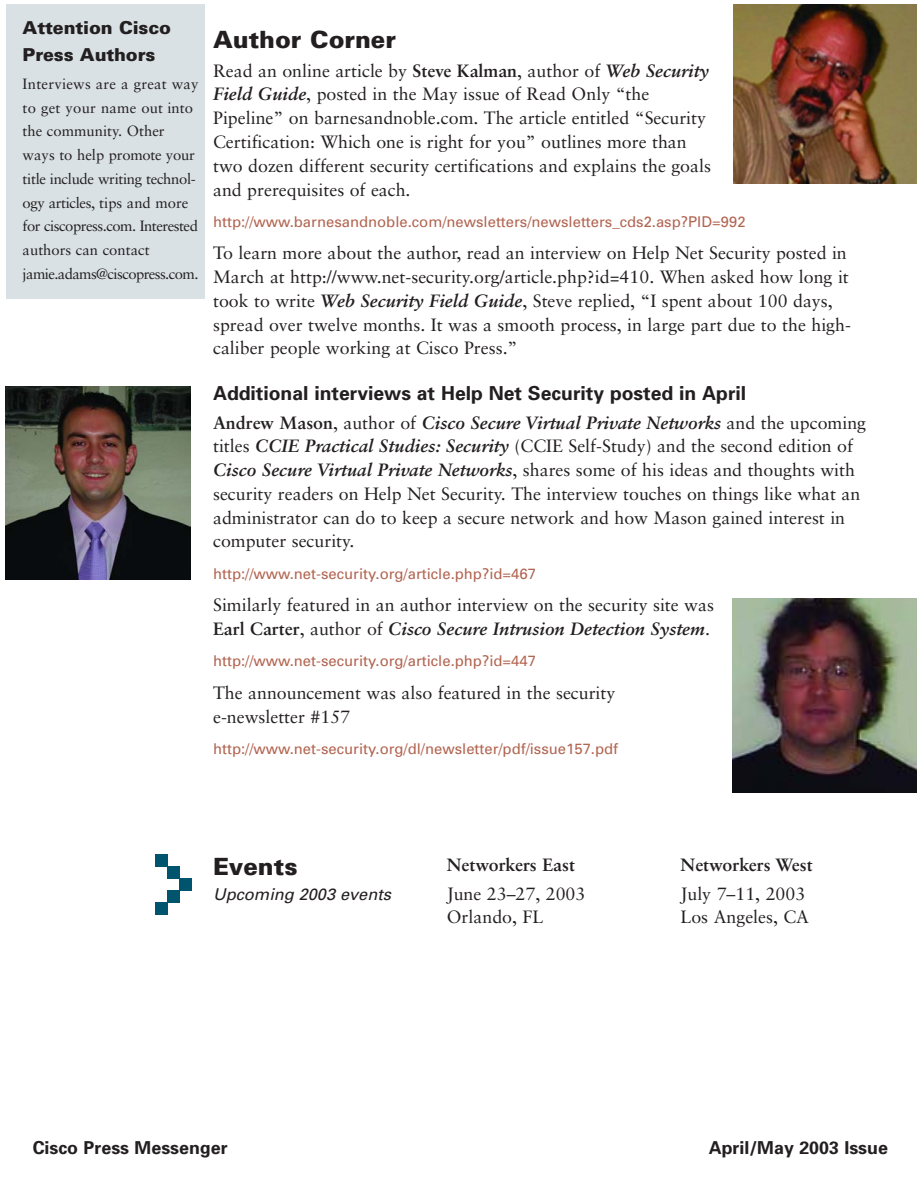
<style>
.page{position:relative;width:918px;height:1188px;background:#fff}
.page>*{position:absolute;margin:0;border:0;box-sizing:border-box;transform-origin:0 0}
.t1{font:900 23.7px "Univers";color:#231f20}
.t2{font:700 19.35px "Univers";color:#231f20}
.t3{font:17.85px/23.7px "Sabon";color:#231f20}
.t4{font:17.85px "Sabon Bold Italic Os F";color:#231f20}
.t5{font:700 17.85px "Univers";color:#231f20}
.t6{font:17.85px "Sabon Bold Os F";color:#231f20}
.t7{font:900 17.85px/26.7px "Univers";letter-spacing:-.005em;color:#231f20}
.t8{font:italic 16.35px "Univers";color:#231f20}
.t9{font:14.85px "Univers";color:#b26551}
.t10{font:14.85px/23.7px "Sabon";letter-spacing:-.015em;color:#231f20}
.s1{font-family:"Sabon Bold Os F"}
.s2{font-family:"Sabon Bold Italic Os F"}
.s3{font-family:"Sabon"}
</style>
<div class="page">
<div style="left:6px;top:5px;width:198px;height:294px;background:#d9e1e4"></div>
<div style="left:168px;top:866px;width:12px;height:13px;background:#00546d"></div>
<div style="left:180px;top:879px;width:12px;height:12px;background:#00546d"></div>
<div style="left:155px;top:854px;width:13px;height:12px;background:#00546d"></div>
<div style="left:168px;top:891px;width:12px;height:12px;background:#00546d"></div>
<div style="left:155px;top:903px;width:13px;height:12px;background:#00546d"></div>
<img style="left:734px;top:5px;width:182px;height:179px">
<img style="left:6px;top:386px;width:184px;height:194px">
<img style="left:732px;top:598px;width:184px;height:194px">
<p class="t7" style="left:23px;top:16px;width:150px">Attention Cisco<br>Press Authors</p>
<p class="t10" style="left:23px;top:73px;width:178px">Interviews are a great way to get your name out into the community. Other ways to help promote your title include writing technol&shy;ogy articles, tips and more for ciscopress.com. Interested authors can contact jamie.adams@ciscopress.com.</p>
<h1 class="t1" style="left:213px;top:31px;width:184px">Author Corner</h1>
<p class="t3" style="left:213px;top:60px;width:499px">Read an online article by <span class="s1">Steve Kalman</span>, author of <span class="s2">Web Security Field Guide</span>, posted in the May issue of Read Only “the Pipeline” on barnesandnoble.com. The article entitled “Security Certification: Which one is right for you” outlines more than two dozen different security certifications and explains the goals and prerequisites of each.</p>
<p class="t9" style="left:213px;top:216px;width:534px">http://www.barnesandnoble.com/newsletters/newsletters_cds2.asp?PID=992</p>
<p class="t3" style="left:213px;top:243px;width:639px">To learn more about the author, read an interview on Help Net Security posted in March at http://www.net-security.org/article.php?id=410. When asked how long it took to write <span class="s2">Web Security Field Guide</span>, Steve replied, “I spent about 100 days, spread over twelve months. It was a smooth process, in large part due to the high&shy;caliber people working at Cisco Press.”</p>
<p class="t2" style="left:213px;top:386px;width:535px">Additional interviews at Help Net Security posted in April</p>
<p class="t4" style="left:213px;top:415px;width:655px"><span class="s1">Andrew Mason</span><span class="s3">, author of</span> Cisco Secure Virtual Private Networks <span class="s3">and the upcoming</span></p>
<p class="t3" style="left:213px;top:436px;width:649px">titles <span class="s2">CCIE Practical Studies: Security</span> (CCIE Self-Study) and the second edition of <span class="s2">Cisco Secure Virtual Private Networks</span>, shares some of his ideas and thoughts with security readers on Help Net Security. The interview touches on things like what an administrator can do to keep a secure network and how Mason gained interest in computer security.</p>
<p class="t9" style="left:213px;top:568px;width:324px">http://www.net-security.org/article.php?id=467</p>
<p class="t3" style="left:213px;top:595px;width:502px">Similarly featured in an author interview on the security site was</p>
<p class="t4" style="left:213px;top:621px;width:498px"><span class="s1">Earl Carter</span><span class="s3">, author of</span> Cisco Secure Intrusion Detection System<span class="s3">.</span></p>
<p class="t9" style="left:213px;top:656px;width:324px">http://www.net-security.org/article.php?id=447</p>
<p class="t3" style="left:213px;top:682px;width:404px">The announcement was also featured in the security e-newsletter #157</p>
<p class="t9" style="left:213px;top:743px;width:407px">http://www.net-security.org/dl/newsletter/pdf/issue157.pdf</p>
<h1 class="t1" style="left:213px;top:858px;width:86px">Events</h1>
<p class="t8" style="left:213px;top:888px;width:179px">Upcoming 2003 events</p>
<p class="t6" style="left:447px;top:858px;width:130px">Networkers East</p>
<p class="t3" style="left:447px;top:883px;width:140px">June 23–27, 2003<br>Orlando, FL</p>
<p class="t6" style="left:681px;top:858px;width:134px">Networkers West</p>
<p class="t3" style="left:681px;top:883px;width:130px">July 7–11, 2003<br>Los Angeles, CA</p>
<p class="t5" style="left:33px;top:1141px;width:197px">Cisco Press Messenger</p>
<p class="t5" style="left:709px;top:1141px;width:181px">April/May 2003 Issue</p>
</div>
